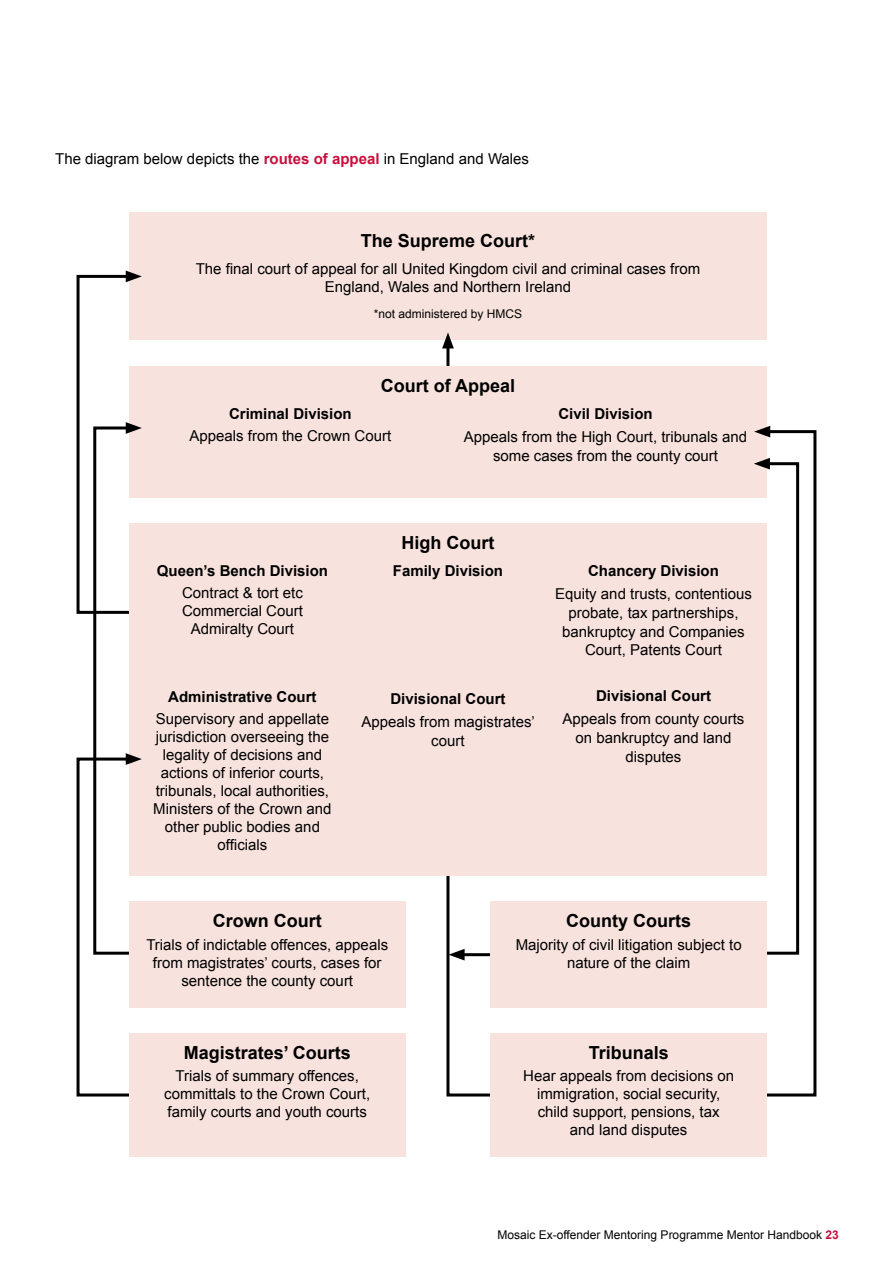
<style>
.page{position:relative;width:893px;height:1263px;background:#fff}
.page>*{position:absolute;margin:0;border:0;box-sizing:border-box;transform-origin:0 0}
.t1{font:700 18px "Arial";color:#000}
.t2{font:15px/18px "Arial";color:#000;text-align:center}
.t3{font:700 15px "Arial";color:#000}
.t4{font:12px "Arial";color:#000}
.s1{font-weight:700;color:#c8103e}
</style>
<div class="page">
<div style="left:129px;top:213px;width:638px;height:127px;background:#f7e2dd"></div>
<hr style="left:446px;top:343px;width:3px;height:28px;background:#000">
<svg style="left:442px;top:332px;width:12px;height:16px"></svg>
<div style="left:129px;top:366px;width:638px;height:131px;background:#f7e2dd"></div>
<svg style="left:445px;top:429px;width:372px;height:668px"></svg>
<svg style="left:754px;top:426px;width:16px;height:11px"></svg>
<div style="left:490px;top:1033px;width:277px;height:124px;background:#f7e2dd"></div>
<svg style="left:754px;top:458px;width:47px;height:498px"></svg>
<div style="left:129px;top:523px;width:638px;height:353px;background:#f7e2dd"></div>
<svg style="left:76px;top:271px;width:66px;height:826px"></svg>
<div style="left:129px;top:901px;width:276px;height:107px;background:#f7e2dd"></div>
<div style="left:129px;top:1033px;width:276px;height:124px;background:#f7e2dd"></div>
<div style="left:490px;top:901px;width:277px;height:107px;background:#f7e2dd"></div>
<p class="t2" style="left:55px;top:150px;width:475px">The diagram below depicts the <span class="s1">routes of appeal</span> in England and Wales</p>
<p class="t1" style="left:361px;top:229px;width:176px">The Supreme Court*</p>
<p class="t2" style="left:196px;top:260px;width:506px">The final court of appeal for all United Kingdom civil and criminal cases from<br>England, Wales and Northern Ireland</p>
<p class="t4" style="left:374px;top:306px;width:150px">*not administered by HMCS</p>
<p class="t1" style="left:381px;top:373px;width:136px">Court of Appeal</p>
<p class="t3" style="left:229px;top:404px;width:124px">Criminal Division</p>
<p class="t2" style="left:190px;top:427px;width:203px">Appeals from the Crown Court</p>
<p class="t3" style="left:558px;top:404px;width:96px">Civil Division</p>
<p class="t2" style="left:464px;top:427px;width:285px;line-height:18.8px">Appeals from the High Court, tribunals and some cases from the county court</p>
<p class="t1" style="left:401px;top:531px;width:94px">High Court</p>
<p class="t3" style="left:157px;top:561px;width:173px">Queen’s Bench Division</p>
<p class="t2" style="left:182px;top:584px;width:122px">Contract &amp; tort etc<br>Commercial Court<br>Admiralty Court</p>
<p class="t3" style="left:168px;top:686px;width:150px">Administrative Court</p>
<p class="t2" style="left:153px;top:710px;width:180px">Supervisory and appellate jurisdiction overseeing the legality of decisions and actions of inferior courts, tribunals, local authorities,<br>Ministers of the Crown and other public bodies and officials</p>
<p class="t3" style="left:393px;top:561px;width:112px">Family Division</p>
<p class="t3" style="left:390px;top:689px;width:117px">Divisional Court</p>
<p class="t2" style="left:362px;top:712px;width:175px;line-height:18.8px">Appeals from magistrates’ court</p>
<p class="t3" style="left:588px;top:561px;width:132px">Chancery Division</p>
<p class="t2" style="left:555px;top:585px;width:198px;line-height:18.8px">Equity and trusts, contentious probate, tax partnerships, bankruptcy and Companies<br>Court, Patents Court</p>
<p class="t3" style="left:596px;top:686px;width:117px">Divisional Court</p>
<p class="t2" style="left:563px;top:710px;width:183px;line-height:18.8px">Appeals from county courts on bankruptcy and land disputes</p>
<p class="t1" style="left:213px;top:909px;width:110px">Crown Court</p>
<p class="t2" style="left:146px;top:935px;width:243px">Trials of indictable offences, appeals from magistrates’ courts, cases for sentence the county court</p>
<p class="t1" style="left:184px;top:1041px;width:169px">Magistrates’ Courts</p>
<p class="t2" style="left:164px;top:1067px;width:207px">Trials of summary offences, committals to the Crown Court, family courts and youth courts</p>
<p class="t1" style="left:566px;top:909px;width:126px">County Courts</p>
<p class="t2" style="left:516px;top:935px;width:227px">Majority of civil litigation subject to nature of the claim</p>
<p class="t1" style="left:589px;top:1041px;width:82px">Tribunals</p>
<p class="t2" style="left:523px;top:1067px;width:212px">Hear appeals from decisions on immigration, social security, child support, pensions, tax<br>and land disputes</p>
<p class="t4" style="left:497px;top:1227px;width:343px">Mosaic Ex-offender Mentoring Programme Mentor Handbook <span class="s1">23</span></p>
</div>
